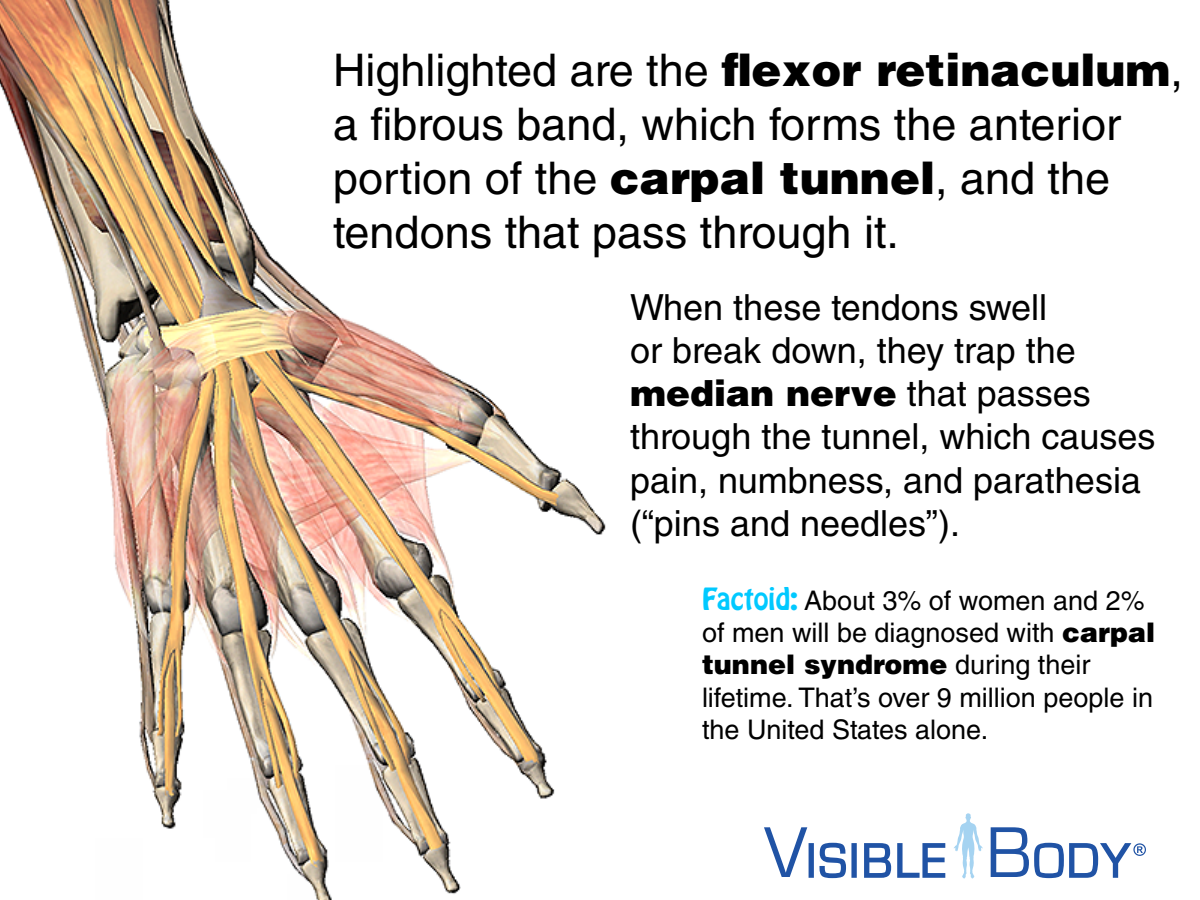
<style>
.page{position:relative;width:1200px;height:900px;background:#fff}
.page>*{position:absolute;margin:0;border:0;box-sizing:border-box;transform-origin:0 0}
.t1{font:45px/54px "Helvetica LT Std";color:#000}
.t2{font:36px/43.2px "Helvetica LT Std";color:#000}
.t3{font:27px/32.4px "Helvetica LT Std";color:#000}
.s1{font-weight:900}
.s2{font-family:"Hobo Std";color:#00c9ff}
</style>
<div class="page">
<img style="left:0;top:0;width:606px;height:900px">
<svg style="left:764px;top:813px;width:382px;height:66px"></svg>
<p class="t1" style="left:333px;top:43px;width:852px">Highlighted are the <span class="s1">flexor retinaculum</span>, a fibrous band, which forms the anterior portion of the <span class="s1">carpal tunnel</span>, and the tendons that pass through it.</p>
<p class="t2" style="left:630px;top:286px;width:527px">When these tendons swell<br>or break down, they trap the <span class="s1">median nerve</span> that passes through the tunnel, which causes pain, numbness, and parathesia (“pins and needles”).</p>
<p class="t3" style="left:702px;top:584px;width:455px"><span class="s2">Factoid:</span> About 3% of women and 2% of men will be diagnosed with <span class="s1">carpal tunnel syndrome</span> during their lifetime. That’s over 9 million people in the United States alone.</p>
</div>
